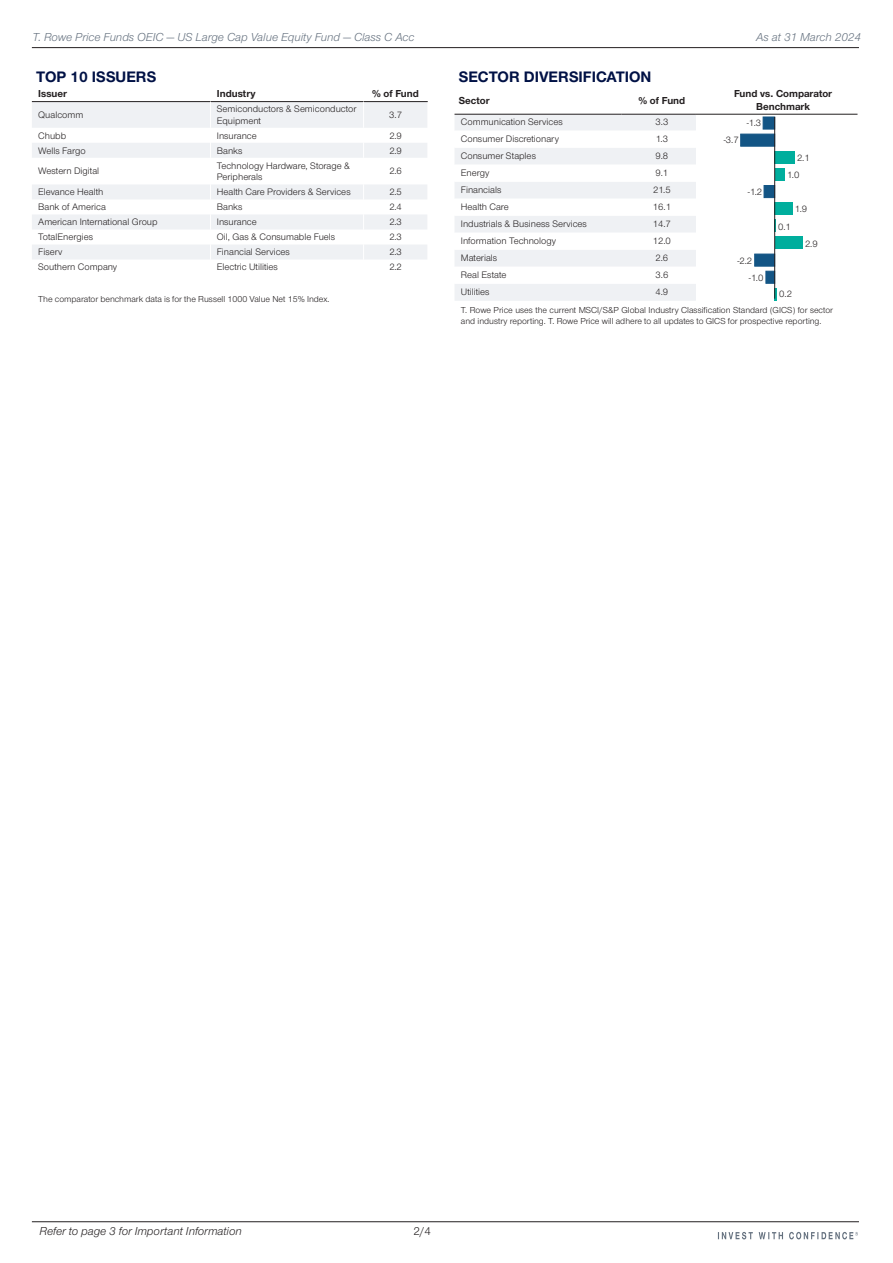
<style>
.page{position:relative;width:893px;height:1263px;background:#fff}
.page>*{position:absolute;margin:0;border:0;box-sizing:border-box;transform-origin:0 0}
.t1{font:700 15.75px "Nimbus San Nov";color:#001145}
.t2{font:italic 12px "Nimbus San Nov";color:#65717f}
.t3{font:italic 12px "Nimbus San Nov";color:#231f20}
.t4{font:12px "Nimbus San Nov";color:#231f20}
.t5{font:700 10.5px/12.6px "Nimbus San Nov";color:#231f20;text-align:center}
.t6{font:9.75px/11.7px "Nimbus San Nov";color:#231f20}
.t7{font:9px/10.8px "Nimbus San Nov";color:#231f20}
</style>
<div class="page">
<svg style="left:32px;top:102px;width:395px;height:157px;fill:#eff1f4"></svg>
<hr style="left:32px;top:101px;width:178px;height:1px;background:#231f20">
<hr style="left:210px;top:101px;width:154px;height:1px;background:#231f20">
<hr style="left:364px;top:101px;width:64px;height:1px;background:#231f20">
<svg style="left:210px;top:101px;width:1px;height:158px"></svg>
<svg style="left:363px;top:101px;width:1px;height:158px"></svg>
<div style="left:455px;top:115px;width:241px;height:186px;background:#eff1f4"></div>
<svg style="left:455px;top:131px;width:241px;height:153px"></svg>
<hr style="left:454px;top:114px;width:167px;height:1px;background:#231f20">
<hr style="left:621px;top:114px;width:75px;height:1px;background:#231f20">
<hr style="left:696px;top:114px;width:161px;height:1px;background:#231f20">
<svg style="left:775px;top:288px;width:2px;height:12px"></svg>
<div style="left:766px;top:271px;width:9px;height:12px;background:#135585;border:1px solid #135585"></div>
<div style="left:755px;top:254px;width:20px;height:12px;background:#135585"></div>
<div style="left:775px;top:237px;width:27px;height:12px;background:#00ae9d"></div>
<svg style="left:775px;top:220px;width:1px;height:12px"></svg>
<div style="left:775px;top:203px;width:18px;height:12px;background:#00ae9d"></div>
<div style="left:764px;top:185px;width:11px;height:13px;background:#135585"></div>
<div style="left:775px;top:168px;width:10px;height:12px;background:#00ae9d"></div>
<div style="left:775px;top:151px;width:20px;height:12px;background:#00ae9d"></div>
<div style="left:741px;top:134px;width:34px;height:12px;background:#135585"></div>
<div style="left:763px;top:117px;width:12px;height:12px;background:#135585"></div>
<hr style="left:774px;top:117px;width:1px;height:182px;background:#231f20">
<hr style="left:32px;top:47px;width:827px;height:1px;background:#231f20">
<hr style="left:32px;top:1221px;width:827px;height:1px;background:#231f20">
<svg style="left:718px;top:1232px;width:140px;height:7px"></svg>
<p class="t2" style="left:33px;top:30px;width:383px">T. Rowe Price Funds OEIC — US Large Cap Value Equity Fund — Class C Acc</p>
<p class="t2" style="left:756px;top:30px;width:106px">As at 31 March 2024</p>
<h1 class="t1" style="left:36px;top:67px;width:122px">TOP 10 ISSUERS</h1>
<p class="t5" style="left:38px;top:88px;width:30px">Issuer</p>
<p class="t5" style="left:217px;top:88px;width:40px">Industry</p>
<p class="t5" style="left:372px;top:88px;width:48px">% of Fund</p>
<p class="t6" style="left:38px;top:109px;width:47px">Qualcomm</p>
<p class="t6" style="left:217px;top:103px;width:141px">Semiconductors &amp; Semiconductor<br>Equipment</p>
<p class="t6" style="left:389px;top:109px;width:14px">3.7</p>
<p class="t6" style="left:38px;top:129px;width:29px">Chubb</p>
<p class="t6" style="left:217px;top:129px;width:41px">Insurance</p>
<p class="t6" style="left:389px;top:129px;width:14px">2.9</p>
<p class="t6" style="left:38px;top:144px;width:49px">Wells Fargo</p>
<p class="t6" style="left:217px;top:144px;width:27px">Banks</p>
<p class="t6" style="left:389px;top:144px;width:14px">2.9</p>
<p class="t6" style="left:38px;top:165px;width:63px">Western Digital</p>
<p class="t6" style="left:217px;top:159px;width:135px">Technology Hardware, Storage &amp;<br>Peripherals</p>
<p class="t6" style="left:389px;top:165px;width:14px">2.6</p>
<p class="t6" style="left:38px;top:186px;width:67px">Elevance Health</p>
<p class="t6" style="left:217px;top:186px;width:135px">Health Care Providers &amp; Services</p>
<p class="t6" style="left:389px;top:186px;width:14px">2.5</p>
<p class="t6" style="left:38px;top:201px;width:69px">Bank of America</p>
<p class="t6" style="left:217px;top:201px;width:27px">Banks</p>
<p class="t6" style="left:389px;top:201px;width:14px">2.4</p>
<p class="t6" style="left:38px;top:216px;width:121px">American International Group</p>
<p class="t6" style="left:217px;top:216px;width:41px">Insurance</p>
<p class="t6" style="left:389px;top:216px;width:14px">2.3</p>
<p class="t6" style="left:38px;top:231px;width:56px">TotalEnergies</p>
<p class="t6" style="left:217px;top:231px;width:120px">Oil, Gas &amp; Consumable Fuels</p>
<p class="t6" style="left:389px;top:231px;width:14px">2.3</p>
<p class="t6" style="left:38px;top:246px;width:26px">Fiserv</p>
<p class="t6" style="left:217px;top:246px;width:75px">Financial Services</p>
<p class="t6" style="left:389px;top:246px;width:14px">2.3</p>
<p class="t6" style="left:38px;top:261px;width:80px">Southern Company</p>
<p class="t6" style="left:217px;top:261px;width:63px">Electric Utilities</p>
<p class="t6" style="left:389px;top:261px;width:14px">2.2</p>
<p class="t7" style="left:38px;top:293px;width:293px">The comparator benchmark data is for the Russell 1000 Value Net 15% Index.</p>
<h1 class="t1" style="left:459px;top:67px;width:194px">SECTOR DIVERSIFICATION</h1>
<p class="t5" style="left:459px;top:94px;width:32px">Sector</p>
<p class="t5" style="left:638px;top:94px;width:48px">% of Fund</p>
<p class="t5" style="left:734px;top:88px;width:100px">Fund vs. Comparator<br>Benchmark</p>
<p class="t6" style="left:461px;top:116px;width:103px">Communication Services</p>
<p class="t6" style="left:655px;top:116px;width:14px">3.3</p>
<p class="t6" style="left:747px;top:117px;width:16px">-1.3</p>
<p class="t6" style="left:461px;top:133px;width:100px">Consumer Discretionary</p>
<p class="t6" style="left:656px;top:133px;width:14px">1.3</p>
<p class="t6" style="left:461px;top:150px;width:77px">Consumer Staples</p>
<p class="t6" style="left:655px;top:150px;width:14px">9.8</p>
<p class="t6" style="left:461px;top:167px;width:30px">Energy</p>
<p class="t6" style="left:655px;top:167px;width:14px">9.1</p>
<p class="t6" style="left:461px;top:184px;width:42px">Financials</p>
<p class="t6" style="left:653px;top:184px;width:19px">21.5</p>
<p class="t6" style="left:461px;top:201px;width:49px">Health Care</p>
<p class="t6" style="left:653px;top:201px;width:20px">16.1</p>
<p class="t6" style="left:461px;top:218px;width:128px">Industrials &amp; Business Services</p>
<p class="t6" style="left:653px;top:218px;width:20px">14.7</p>
<p class="t6" style="left:461px;top:235px;width:97px">Information Technology</p>
<p class="t6" style="left:653px;top:235px;width:19px">12.0</p>
<p class="t6" style="left:461px;top:252px;width:38px">Materials</p>
<p class="t6" style="left:656px;top:252px;width:14px">2.6</p>
<p class="t6" style="left:461px;top:269px;width:47px">Real Estate</p>
<p class="t6" style="left:655px;top:269px;width:14px">3.6</p>
<p class="t6" style="left:461px;top:286px;width:30px">Utilities</p>
<p class="t6" style="left:655px;top:286px;width:14px">4.9</p>
<p class="t7" style="left:461px;top:305px;width:374px">T. Rowe Price uses the current MSCI/S&amp;P Global Industry Classification Standard (GICS) for sector and industry reporting. T. Rowe Price will adhere to all updates to GICS for prospective reporting.</p>
<p class="t6" style="left:724px;top:134px;width:17px">-3.7</p>
<p class="t6" style="left:797px;top:152px;width:14px">2.1</p>
<p class="t6" style="left:787px;top:169px;width:14px">1.0</p>
<p class="t6" style="left:748px;top:186px;width:16px">-1.2</p>
<p class="t6" style="left:795px;top:203px;width:14px">1.9</p>
<p class="t6" style="left:778px;top:221px;width:14px">0.1</p>
<p class="t6" style="left:805px;top:238px;width:14px">2.9</p>
<p class="t6" style="left:737px;top:255px;width:16px">-2.2</p>
<p class="t6" style="left:749px;top:272px;width:16px">-1.0</p>
<p class="t6" style="left:779px;top:288px;width:14px">0.2</p>
<p class="t3" style="left:39px;top:1224px;width:204px">Refer to page 3 for Important Information</p>
<p class="t4" style="left:414px;top:1224px;width:19px">2/4</p>
</div>
